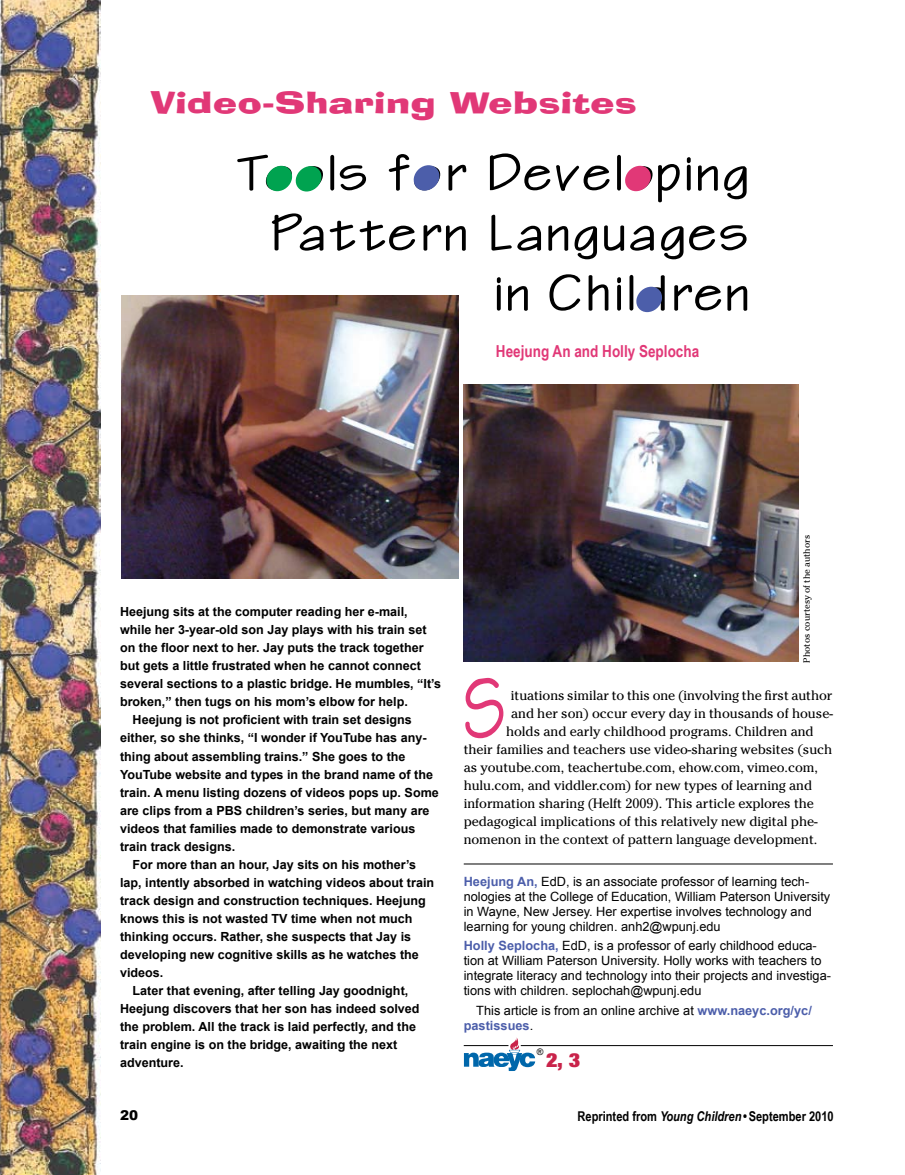
<style>
.page{position:relative;width:905px;height:1175px;background:#fff}
.page>*{position:absolute;margin:0;border:0;box-sizing:border-box;transform-origin:0 0}
.t1{font:91.8px "Write Bold SWFTE";color:#e13877;scale:.83 1}
.t2{font:54px/60px "Write Bold SWFTE";color:#000;text-align:right;scale:1.25 1}
.t3{font:29.25px "Ad Lib BT";color:#e13877;scale:1.33 1}
.t4{font:20.4px "Sans Extra Black Condensed DTC";color:#c9234a;scale:1.14 1}
.t5{font:700 16.5px "Arial Narrow";color:#e13877}
.t6{font:13.5px "Cheltenham";letter-spacing:-.005em;color:#000}
.t7{font:700 13.5px "Arial Narrow";color:#000}
.t8{font:900 13.5px "Arial";color:#000}
.t9{font:12.75px/15px "Arial";color:#000}
.t10{font:700 12.6px "Arial";color:#000}
.t11{font:9px "Cheltenham";color:#000}
.t12{font:9px "Arial";color:#000}
.s1{font-weight:700;color:#4c5eaa}
.s2{font-style:italic}
</style>
<div class="page">
<hr style="left:464px;top:863px;width:368px;height:1px;background:#000">
<hr style="left:520px;top:1045px;width:312px;height:1px;background:#000">
<svg style="left:464px;top:1037px;width:71px;height:34px"></svg>
<img style="left:121px;top:296px;width:337px;height:283px">
<img style="left:464px;top:385px;width:334px;height:276px">
<svg style="left:413px;top:165px;width:27px;height:26px"></svg>
<svg style="left:625px;top:166px;width:26px;height:25px"></svg>
<svg style="left:266px;top:166px;width:56px;height:25px"></svg>
<svg style="left:636px;top:287px;width:26px;height:25px"></svg>
<img style="left:0;top:0;width:100px;height:1174px">
<h3 class="t3" style="left:150px;top:84px;width:367px">Video-Sharing Websites</h3>
<h2 class="t2" style="left:236px;top:143px;width:413px">Tools for Developing<br>Pattern Languages in Children</h2>
<h3 class="t5" style="left:496px;top:339px;width:205px">Heejung An and Holly Seplocha</h3>
<p class="t10" style="left:120px;top:603px;width:289px">Heejung sits at the computer reading her e-mail,</p>
<p class="t10" style="left:120px;top:621px;width:308px">while her 3-year-old son Jay plays with his train set</p>
<p class="t10" style="left:120px;top:639px;width:305px">on the floor next to her. Jay puts the track together</p>
<p class="t10" style="left:120px;top:657px;width:302px">but gets a little frustrated when he cannot connect</p>
<p class="t10" style="left:120px;top:675px;width:323px">several sections to a plastic bridge. He mumbles, “It’s</p>
<p class="t10" style="left:120px;top:693px;width:289px">broken,” then tugs on his mom’s elbow for help.</p>
<p class="t10" style="left:133px;top:711px;width:281px">Heejung is not proficient with train set designs</p>
<p class="t10" style="left:120px;top:729px;width:308px">either, so she thinks, “I wonder if YouTube has any-</p>
<p class="t10" style="left:120px;top:747px;width:287px">thing about assembling trains.” She goes to the</p>
<p class="t10" style="left:120px;top:765px;width:314px">YouTube website and types in the brand name of the</p>
<p class="t10" style="left:120px;top:783px;width:320px">train. A menu listing dozens of videos pops up. Some</p>
<p class="t10" style="left:120px;top:801px;width:311px">are clips from a PBS children’s series, but many are</p>
<p class="t10" style="left:120px;top:819px;width:297px">videos that families made to demonstrate various</p>
<p class="t10" style="left:120px;top:837px;width:117px">train track designs.</p>
<p class="t10" style="left:133px;top:855px;width:285px">For more than an hour, Jay sits on his mother’s</p>
<p class="t10" style="left:120px;top:873px;width:315px">lap, intently absorbed in watching videos about train</p>
<p class="t10" style="left:120px;top:891px;width:307px">track design and construction techniques. Heejung</p>
<p class="t10" style="left:120px;top:909px;width:294px">knows this is not wasted TV time when not much</p>
<p class="t10" style="left:120px;top:927px;width:292px">thinking occurs. Rather, she suspects that Jay is</p>
<p class="t10" style="left:120px;top:946px;width:300px">developing new cognitive skills as he watches the</p>
<p class="t10" style="left:120px;top:964px;width:45px">videos.</p>
<p class="t10" style="left:133px;top:982px;width:277px">Later that evening, after telling Jay goodnight,</p>
<p class="t10" style="left:120px;top:1000px;width:301px">Heejung discovers that her son has indeed solved</p>
<p class="t10" style="left:120px;top:1018px;width:297px">the problem. All the track is laid perfectly, and the</p>
<p class="t10" style="left:120px;top:1036px;width:278px">train engine is on the bridge, awaiting the next</p>
<p class="t10" style="left:120px;top:1054px;width:65px">adventure.</p>
<p class="t11" style="left:801px;top:662px;width:129px;rotate:-90deg">Photos courtesy of the authors</p>
<h1 class="t1" style="left:459px;top:657px;width:61px">S</h1>
<p class="t6" style="left:511px;top:687px;width:323px">ituations similar to this one (involving the first author</p>
<p class="t6" style="left:511px;top:705px;width:323px">and her son) occur every day in thousands of house-</p>
<p class="t6" style="left:506px;top:723px;width:309px">holds and early childhood programs. Children and</p>
<p class="t6" style="left:464px;top:741px;width:370px">their families and teachers use video-sharing websites (such</p>
<p class="t6" style="left:464px;top:759px;width:355px">as youtube.com, teachertube.com, ehow.com, vimeo.com,</p>
<p class="t6" style="left:464px;top:777px;width:350px">hulu.com, and viddler.com) for new types of learning and</p>
<p class="t6" style="left:464px;top:795px;width:352px">information sharing (Helft 2009). This article explores the</p>
<p class="t6" style="left:464px;top:813px;width:355px">pedagogical implications of this relatively new digital phe-</p>
<p class="t6" style="left:464px;top:831px;width:355px">nomenon in the context of pattern language development.</p>
<p class="t9" style="left:464px;top:873px;width:368px"><span class="s1">Heejung An,</span> EdD, is an associate professor of learning tech&shy;nologies at the College of Education, William Paterson University in Wayne, New Jersey. Her expertise involves technology and learning for young children. anh2@wpunj.edu</p>
<p class="t9" style="left:464px;top:938px;width:369px"><span class="s1">Holly Seplocha,</span> EdD, is a professor of early childhood educa&shy;tion at William Paterson University. Holly works with teachers to integrate literacy and technology into their projects and investiga&shy;tions with children. seplochah@wpunj.edu</p>
<p class="t9" style="left:464px;top:1002px;width:349px;text-indent:13px">This article is from an online archive at <span class="s1">www.naeyc.org/yc/ pastissues</span>.</p>
<p class="t12" style="left:537px;top:1045px;width:8px">®</p>
<h3 class="t4" style="left:546px;top:1047px;width:31px">2, 3</h3>
<p class="t8" style="left:120px;top:1105px;width:20px">20</p>
<p class="t7" style="left:577px;top:1106px;width:257px">Reprinted from <span class="s2">Young Children</span> • September 2010</p>
</div>
